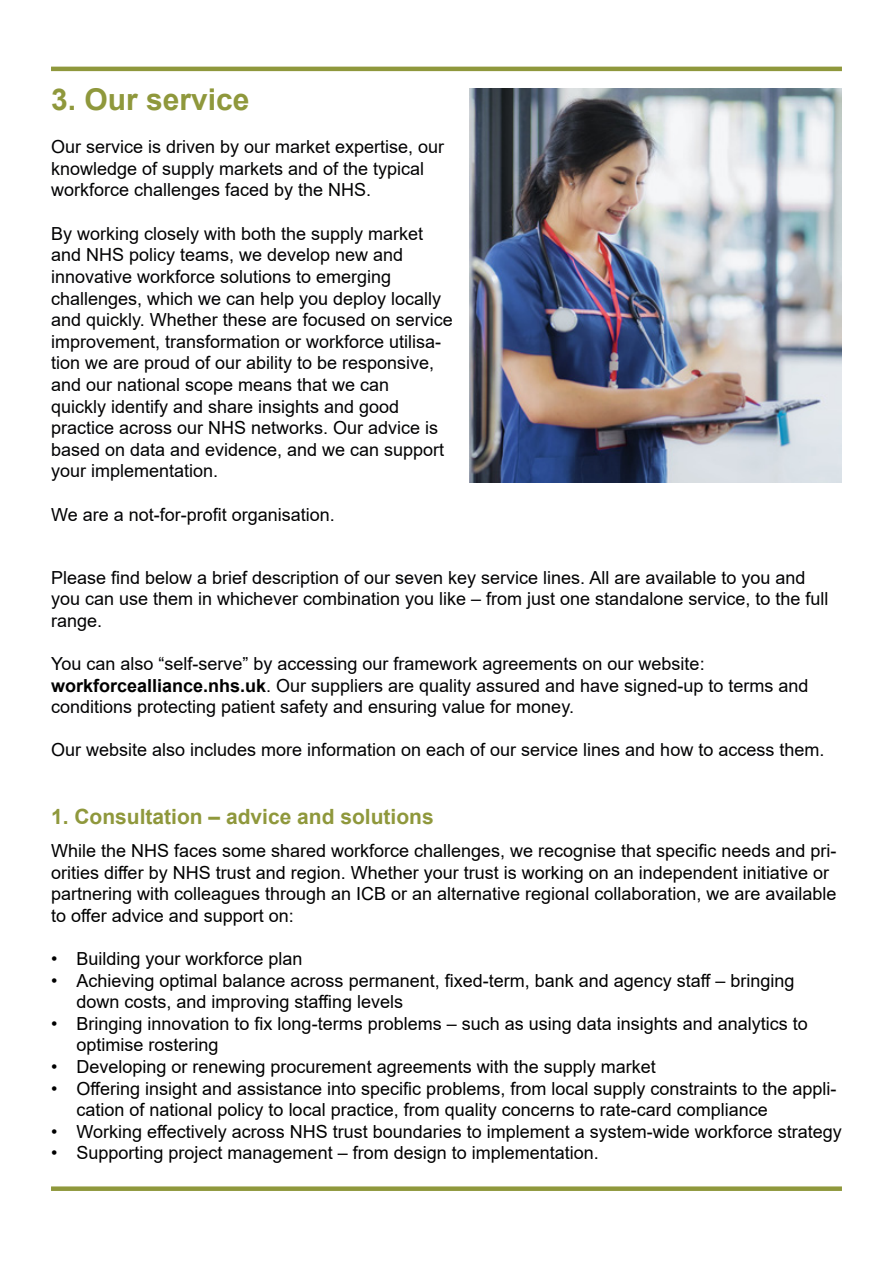
<style>
.page{position:relative;width:893px;height:1263px;background:#fff}
.page>*{position:absolute;margin:0;border:0;box-sizing:border-box;transform-origin:0 0}
.t1{font:700 30px "Arial";color:#8f983c}
.t2{font:700 21px "Arial";color:#8f983c}
.t3{font:18px/21.6px "Arial";color:#020203}
.t4{font:18px/21.6px "Arial";color:#000}
.s1{font-weight:700;color:#000}
.s2{color:#000}
</style>
<div class="page">
<hr style="left:51px;top:67px;width:791px;height:4px;background:#8f983c">
<img style="left:469px;top:88px;width:373px;height:395px">
<div style="left:51px;top:1186px;width:791px;height:5px;background:#8f983c"></div>
<h1 class="t1" style="left:51px;top:78px;width:200px">3. Our service</h1>
<p class="t3" style="left:51px;top:136px;width:395px">Our service is driven by our market expertise, our knowledge of supply markets and of the typical workforce challenges faced by the NHS.</p>
<p class="t3" style="left:51px;top:222px;width:403px">By working closely with both the supply market and NHS policy teams, we develop new and innovative workforce solutions to emerging challenges, which we can help you deploy locally and quickly. Whether these are focused on service improvement, transformation or workforce utilisa&shy;tion we are proud of our ability to be responsive, and our national scope means that we can<br>quickly identify and share insights and good practice across our NHS networks. Our advice is based on data and evidence, and we can support your implementation.</p>
<p class="t3" style="left:51px;top:503px;width:285px">We are a not-for-profit organisation.</p>
<p class="t3" style="left:51px;top:566px;width:779px">Please find below a brief description of our seven key service lines. All are available to you and you can use them in whichever combination you like – from just one standalone service, to the full range.</p>
<p class="t3" style="left:51px;top:653px;width:759px">You can also “self-serve” by accessing our framework agreements on our website: <span class="s1">workforcealliance.nhs.uk</span><span class="s2">.</span> Our suppliers are quality assured and have signed-up to terms and conditions protecting patient safety and ensuring value for money.</p>
<p class="t3" style="left:51px;top:739px;width:775px">Our website also includes more information on each of our service lines and how to access them.</p>
<p class="t2" style="left:51px;top:801px;width:384px">1. Consultation – advice and solutions</p>
<p class="t4" style="left:51px;top:840px;width:787px">While the NHS faces some shared workforce challenges, we recognise that specific needs and pri&shy;orities differ by NHS trust and region. Whether your trust is working on an independent initiative or partnering with colleagues through an ICB or an alternative regional collaboration, we are available to offer advice and support on:</p>
<p class="t4" style="left:51px;top:948px;width:253px">• Building your workforce plan</p>
<p class="t4" style="left:77px;top:969px;width:719px;text-indent:-26px">• Achieving optimal balance across permanent, fixed-term, bank and agency staff – bringing down costs, and improving staffing levels</p>
<p class="t4" style="left:77px;top:1012px;width:733px;text-indent:-26px">• Bringing innovation to fix long-terms problems – such as using data insights and analytics to optimise rostering</p>
<p class="t4" style="left:51px;top:1056px;width:606px">• Developing or renewing procurement agreements with the supply market</p>
<p class="t4" style="left:77px;top:1077px;width:761px;text-indent:-26px">• Offering insight and assistance into specific problems, from local supply constraints to the appli&shy;cation of national policy to local practice, from quality concerns to rate-card compliance</p>
<p class="t4" style="left:51px;top:1120px;width:792px">• Working effectively across NHS trust boundaries to implement a system-wide workforce strategy</p>
<p class="t4" style="left:51px;top:1142px;width:549px">• Supporting project management – from design to implementation.</p>
</div>
